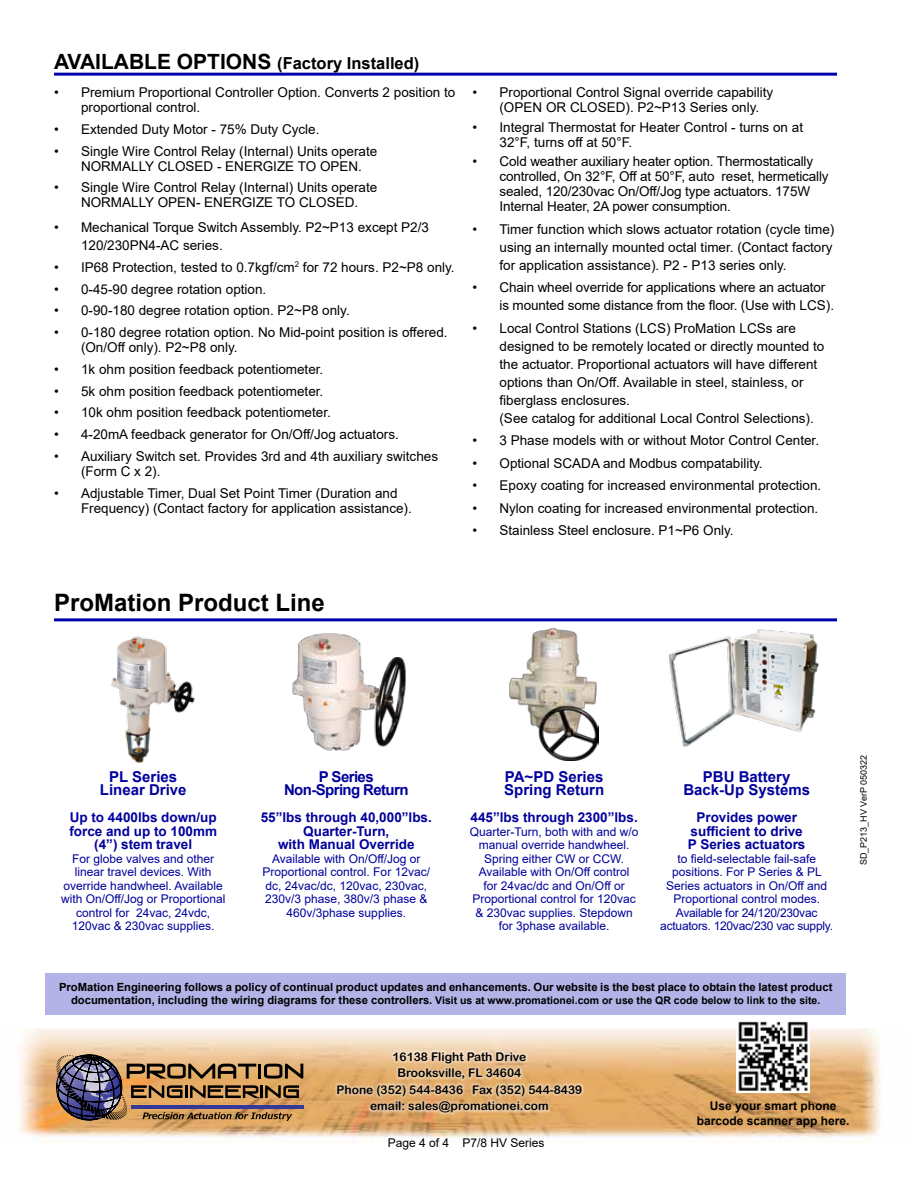
<style>
.page{position:relative;width:918px;height:1188px;background:#fff}
.page>*{position:absolute;margin:0;border:0;box-sizing:border-box;transform-origin:0 0}
.t1{font:700 24px "Arial";color:#000}
.t2{font:700 16.5px "Arial";color:#000}
.t3{font:700 15px/13.5px "Arial";color:#00009d;text-align:center}
.t4{font:700 15px/13.5px "Arial";letter-spacing:-.04em;color:#00009d;text-align:center}
.t5{font:13.5px/15px "Arial";color:#000}
.t6{font:700 13.5px/13.5px "Arial";color:#00009d;text-align:center}
.t7{font:12px/13.5px "Arial";color:#00009d;text-align:center}
.t8{font:12px/16.5px "Arial Rounded MT Bold";color:#000;text-align:center}
.t9{font:700 12px/14.4px "Arial";color:#000;text-align:center}
.t10{font:12px "Arial";color:#000}
.t11{font:700 11.25px "Arial";color:#000}
.t12{font:700 10.5px "Arial";color:#000}
.t13{font:9px "Arial";color:#000}
.s1{font-size:21px}
.s2{font-size:11.25px}
</style>
<div class="page">
<img style="left:19px;top:1028px;width:861px;height:115px">
<svg style="left:56px;top:1052px;width:247px;height:73px;background:#9b7a5d"></svg>
<svg style="left:335px;top:1050px;width:250px;height:65px;background:#e7bd8a"></svg>
<img style="left:736px;top:1021px;width:74px;height:71px">
<div style="left:46px;top:973px;width:800px;height:41px;background:#b3b3e7"></div>
<img style="left:111px;top:636px;width:84px;height:127px">
<img style="left:509px;top:629px;width:89px;height:131px">
<img style="left:292px;top:633px;width:114px;height:118px">
<img style="left:669px;top:629px;width:150px;height:118px">
<hr style="left:54px;top:618px;width:783px;height:3px;background:#0000af">
<hr style="left:54px;top:73px;width:783px;height:3px;background:#0000af">
<p class="t2" style="left:54px;top:52px;width:367px"><span class="s1">AVAILABLE OPTIONS</span> (Factory Installed)</p>
<p class="t5" style="left:81px;top:85px;width:376px;text-indent:-27px">• Premium Proportional Controller Option. Converts 2 position to proportional control.</p>
<p class="t5" style="left:54px;top:122px;width:267px">• Extended Duty Motor - 75% Duty Cycle.</p>
<p class="t5" style="left:81px;top:143px;width:298px;text-indent:-27px">• Single Wire Control Relay (Internal) Units operate<br>NORMALLY CLOSED - ENERGIZE TO OPEN.</p>
<p class="t5" style="left:54px;top:180px;width:325px;text-align:center">• Single Wire Control Relay (Internal) Units operate<br>NORMALLY OPEN- ENERGIZE TO CLOSED.</p>
<p class="t5" style="left:81px;top:218px;width:350px;line-height:18px;text-indent:-27px">• Mechanical Torque Switch Assembly. P2~P13 except P2/3<br>120/230PN4-AC series.</p>
<p class="t5" style="left:54px;top:260px;width:402px">• IP68 Protection, tested to 0.7kgf/cm<sup>2</sup> for 72 hours. P2~P8 only.</p>
<p class="t5" style="left:54px;top:281px;width:214px">• 0-45-90 degree rotation option.</p>
<p class="t5" style="left:54px;top:303px;width:297px">• 0-90-180 degree rotation option. P2~P8 only.</p>
<p class="t5" style="left:81px;top:325px;width:368px;text-indent:-27px">• 0-180 degree rotation option. No Mid-point position is offered. (On/Off only). P2~P8 only.</p>
<p class="t5" style="left:54px;top:362px;width:271px">• 1k ohm position feedback potentiometer.</p>
<p class="t5" style="left:54px;top:383px;width:271px">• 5k ohm position feedback potentiometer.</p>
<p class="t5" style="left:54px;top:405px;width:278px">• 10k ohm position feedback potentiometer.</p>
<p class="t5" style="left:54px;top:427px;width:346px">• 4-20mA feedback generator for On/Off/Jog actuators.</p>
<p class="t5" style="left:81px;top:449px;width:359px;text-indent:-27px">• Auxiliary Switch set. Provides 3rd and 4th auxiliary switches (Form C x 2).</p>
<p class="t5" style="left:81px;top:485px;width:332px;text-indent:-27px">• Adjustable Timer, Dual Set Point Timer (Duration and<br>Frequency) (Contact factory for application assistance).</p>
<p class="t5" style="left:500px;top:85px;width:275px;text-indent:-27px">• Proportional Control Signal override capability (OPEN OR CLOSED). P2~P13 Series only.</p>
<p class="t5" style="left:500px;top:119px;width:305px;text-indent:-27px">• Integral Thermostat for Heater Control - turns on at<br>32°F, turns off at 50°F.</p>
<p class="t5" style="left:500px;top:154px;width:331px;text-indent:-27px">• Cold weather auxiliary heater option. Thermostatically controlled, On 32°F, Off at 50°F, auto reset, hermetically sealed, 120/230vac On/Off/Jog type actuators. 175W Internal Heater, 2A power consumption.</p>
<p class="t5" style="left:500px;top:220px;width:336px;line-height:18px;text-indent:-27px">• Timer function which slows actuator rotation (cycle time) using an internally mounted octal timer. (Contact factory for application assistance). P2 - P13 series only.</p>
<p class="t5" style="left:500px;top:278px;width:336px;line-height:18px;text-indent:-27px">• Chain wheel override for applications where an actuator is mounted some distance from the floor. (Use with LCS).</p>
<p class="t5" style="left:500px;top:319px;width:326px;line-height:18px;text-indent:-27px">• Local Control Stations (LCS) ProMation LCSs are designed to be remotely located or directly mounted to the actuator. Proportional actuators will have different options than On/Off. Available in steel, stainless, or fiberglass enclosures.<br>(See catalog for additional Local Control Selections).</p>
<p class="t5" style="left:473px;top:433px;width:348px">• 3 Phase models with or without Motor Control Center.</p>
<p class="t5" style="left:473px;top:455px;width:292px">• Optional SCADA and Modbus compatability.</p>
<p class="t5" style="left:473px;top:478px;width:350px">• Epoxy coating for increased environmental protection.</p>
<p class="t5" style="left:473px;top:500px;width:347px">• Nylon coating for increased environmental protection.</p>
<p class="t5" style="left:473px;top:523px;width:263px">• Stainless Steel enclosure. P1~P6 Only.</p>
<h1 class="t1" style="left:54px;top:585px;width:272px">ProMation Product Line</h1>
<p class="t3" style="left:100px;top:770px;width:88px">PL Series<br>Linear Drive</p>
<p class="t6" style="left:69px;top:811px;width:149px">Up to 4400lbs down/up force and up to 100mm (4”) stem travel</p>
<p class="t7" style="left:61px;top:852px;width:166px">For globe valves and other linear travel devices. With override handwheel. Available with On/Off/Jog or Proportional control for 24vac, 24vdc,<br>120vac &amp; 230vac supplies.</p>
<p class="t4" style="left:284px;top:770px;width:126px">P Series<br>Non-Spring Return</p>
<p class="t6" style="left:261px;top:811px;width:173px">55”lbs through 40,000”lbs.<br>Quarter-Turn,<br>with Manual Override</p>
<p class="t7" style="left:263px;top:852px;width:169px">Available with On/Off/Jog or<br>Proportional control. For 12vac/ dc, 24vac/dc, 120vac, 230vac,<br>230v/3 phase, 380v/3 phase &amp;<br>460v/3phase supplies.</p>
<p class="t3" style="left:504px;top:770px;width:102px;text-align:left">PA~PD Series<br>Spring Return</p>
<p class="t6" style="left:471px;top:811px;width:169px">445”lbs through 2300”lbs.</p>
<p class="t7" style="left:470px;top:825px;width:170px">Quarter-Turn, both with and w/o manual override handwheel.<br>Spring either CW or CCW.<br>Available with On/Off control<br>for 24vac/dc and On/Off or<br>Proportional control for 120vac &amp; 230vac supplies. Stepdown for 3phase available.</p>
<p class="t3" style="left:683px;top:770px;width:128px">PBU Battery<br>Back-Up Systems</p>
<p class="t6" style="left:688px;top:811px;width:119px">Provides power sufficient to drive<br>P Series actuators</p>
<p class="t7" style="left:660px;top:852px;width:174px">to field-selectable fail-safe positions. For P Series &amp; PL<br>Series actuators in On/Off and<br>Proportional control modes.<br>Available for 24/120/230vac actuators. 120vac/230 vac supply.</p>
<p class="t13" style="left:858px;top:865px;width:112px;rotate:-90deg">SD_P213_HV VerP 050322</p>
<p class="t11" style="left:59px;top:979px;width:775px">ProMation Engineering follows a policy of continual product updates and enhancements. Our website is the best place to obtain the latest product</p>
<p class="t12" style="left:71px;top:993px;width:751px"><span class="s2">documentation, including the wiring diagrams for these controllers.</span> Visit us at www.promationei.com or use the QR code below to link to the site.</p>
<p class="t8" style="left:337px;top:1048px;width:247px">16138 Flight Path Drive<br>Brooksville, FL 34604<br>Phone (352) 544-8436 Fax (352) 544-8439 email: sales@promationei.com</p>
<p class="t10" style="left:388px;top:1135px;width:158px">Page 4 of 4 P7/8 HV Series</p>
<p class="t9" style="left:697px;top:1099px;width:154px">Use your smart phone barcode scanner app here.</p>
</div>
